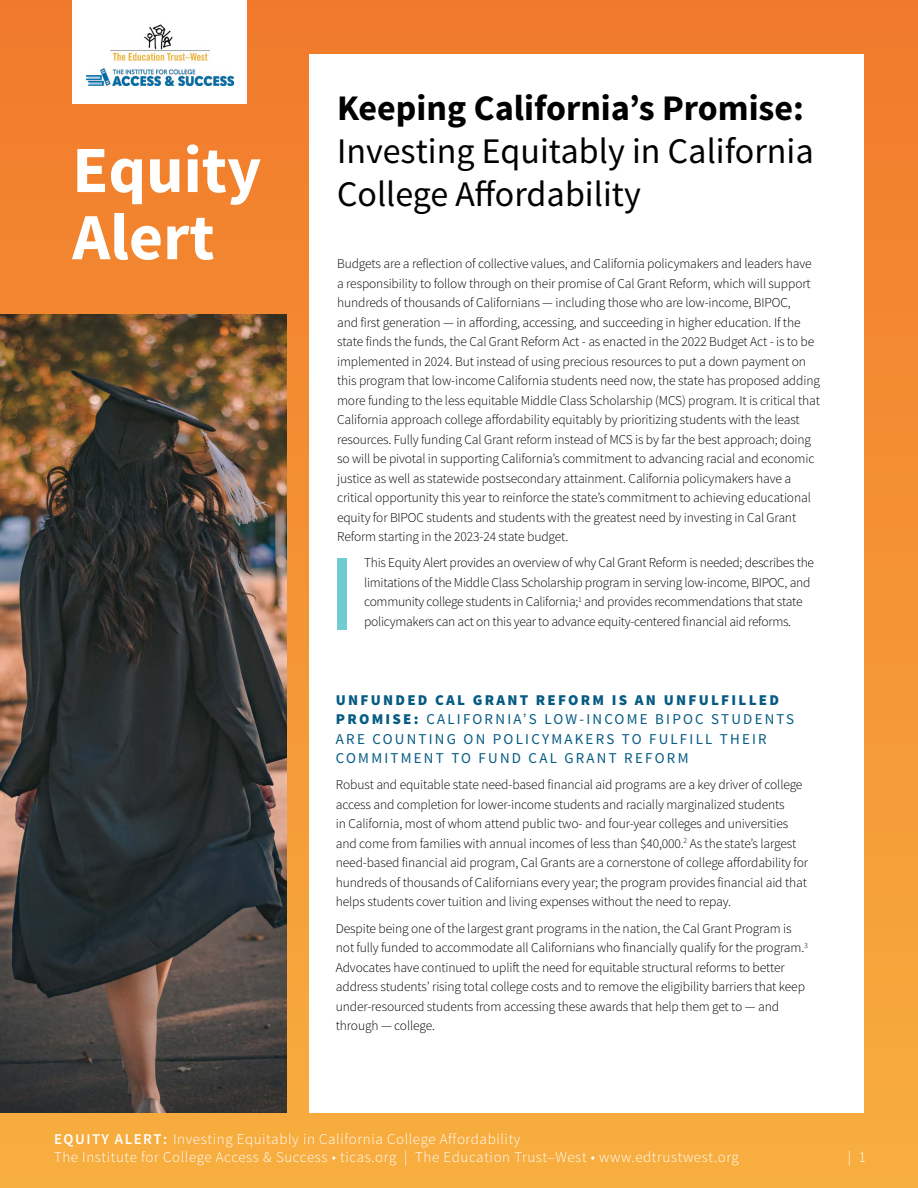
<style>
.page{position:relative;width:918px;height:1188px;background:#fff}
.page>*{position:absolute;margin:0;border:0;box-sizing:border-box;transform-origin:0 0}
.t1{font:700 66px/67.2px "Source Sans Pro";color:#fff}
.Main_Headline__Regul{font:36px/43.2px "Source Sans Pro";color:#000}
.t2{font:300 15px/18px "Source Sans Pro";letter-spacing:.04em;color:#fff}
.Subhead{font:15px/19.5px "Source Sans Pro";letter-spacing:.15em;color:#065b83}
.Body_copy{font:300 13.5px/19.5px "Source Sans Pro";letter-spacing:-.01em;color:#000}
.s1{font-weight:700}
.s2{font-weight:900}
.s3{font-weight:600}
</style>
<div class="page">
<div style="left:0;top:0;width:918px;height:1188px;background:linear-gradient(to bottom,#f1792b,#f3ac40)"></div>
<div style="left:310px;top:54px;width:554px;height:1058px;background:#fff"></div>
<div style="left:72px;top:0;width:175px;height:104px;background:#fff"></div>
<img style="left:0;top:314px;width:286px;height:798px">
<img style="left:86px;top:69px;width:147px;height:16px">
<img style="left:110px;top:24px;width:100px;height:38px">
<div style="left:337px;top:558px;width:10px;height:72px;background:#70ccd1"></div>
<p class="t1" style="left:72px;top:139px;width:191px">Equity<br>Alert</p>
<p class="Main_Headline__Regul" style="left:337px;top:87px;width:478px"><span class="s1">Keeping California’s Promise:<br></span>Investing Equitably in California<br>College Affordability</p>
<p class="Body_copy" style="left:337px;top:254px;width:484px">Budgets are a reflection of collective values, and California policymakers and leaders have a responsibility to follow through on their promise of Cal Grant Reform, which will support hundreds of thousands of Californians — including those who are low-income, BIPOC,<br>and first generation — in affording, accessing, and succeeding in higher education. If the state finds the funds, the Cal Grant Reform Act - as enacted in the 2022 Budget Act - is to be implemented in 2024. But instead of using precious resources to put a down payment on this program that low-income California students need now, the state has proposed adding more funding to the less equitable Middle Class Scholarship (MCS) program. It is critical that California approach college affordability equitably by prioritizing students with the least resources. Fully funding Cal Grant reform instead of MCS is by far the best approach; doing so will be pivotal in supporting California’s commitment to advancing racial and economic justice as well as statewide postsecondary attainment. California policymakers have a critical opportunity this year to reinforce the state’s commitment to achieving educational equity for BIPOC students and students with the greatest need by investing in Cal Grant Reform starting in the 2023-24 state budget.</p>
<p class="Body_copy" style="left:364px;top:553px;width:452px">This Equity Alert provides an overview of why Cal Grant Reform is needed; describes the limitations of the Middle Class Scholarship program in serving low-income, BIPOC, and community college students in California;<sup>1</sup> and provides recommendations that state policymakers can act on this year to advance equity-centered financial aid reforms.</p>
<p class="Subhead" style="left:336px;top:690px;width:460px"><span class="s2">UNFUNDED CAL GRANT REFORM IS AN UNFULFILLED PROMISE:</span> CALIFORNIA’S LOW-INCOME BIPOC STUDENTS ARE COUNTING ON POLICYMAKERS TO FULFILL THEIR COMMITMENT TO FUND CAL GRANT REFORM</p>
<p class="Body_copy" style="left:336px;top:775px;width:474px">Robust and equitable state need-based financial aid programs are a key driver of college access and completion for lower-income students and racially marginalized students<br>in California, most of whom attend public two- and four-year colleges and universities and come from families with annual incomes of less than $40,000.<sup>2</sup> As the state’s largest need-based financial aid program, Cal Grants are a cornerstone of college affordability for hundreds of thousands of Californians every year; the program provides financial aid that helps students cover tuition and living expenses without the need to repay.</p>
<p class="Body_copy" style="left:336px;top:918px;width:474px">Despite being one of the largest grant programs in the nation, the Cal Grant Program is not fully funded to accommodate all Californians who financially qualify for the program.<sup>3<br></sup>Advocates have continued to uplift the need for equitable structural reforms to better address students’ rising total college costs and to remove the eligibility barriers that keep under-resourced students from accessing these awards that help them get to — and through — college.</p>
<p class="t2" style="left:54px;top:1130px;width:686px"><span class="s3">EQUITY ALERT:</span> Investing Equitably in California College Affordability<br>The Institute for College Access &amp; Success • ticas.org | The Education Trust–West • www.edtrustwest.org</p>
<p class="t2" style="left:848px;top:1148px;width:20px">| 1</p>
</div>
